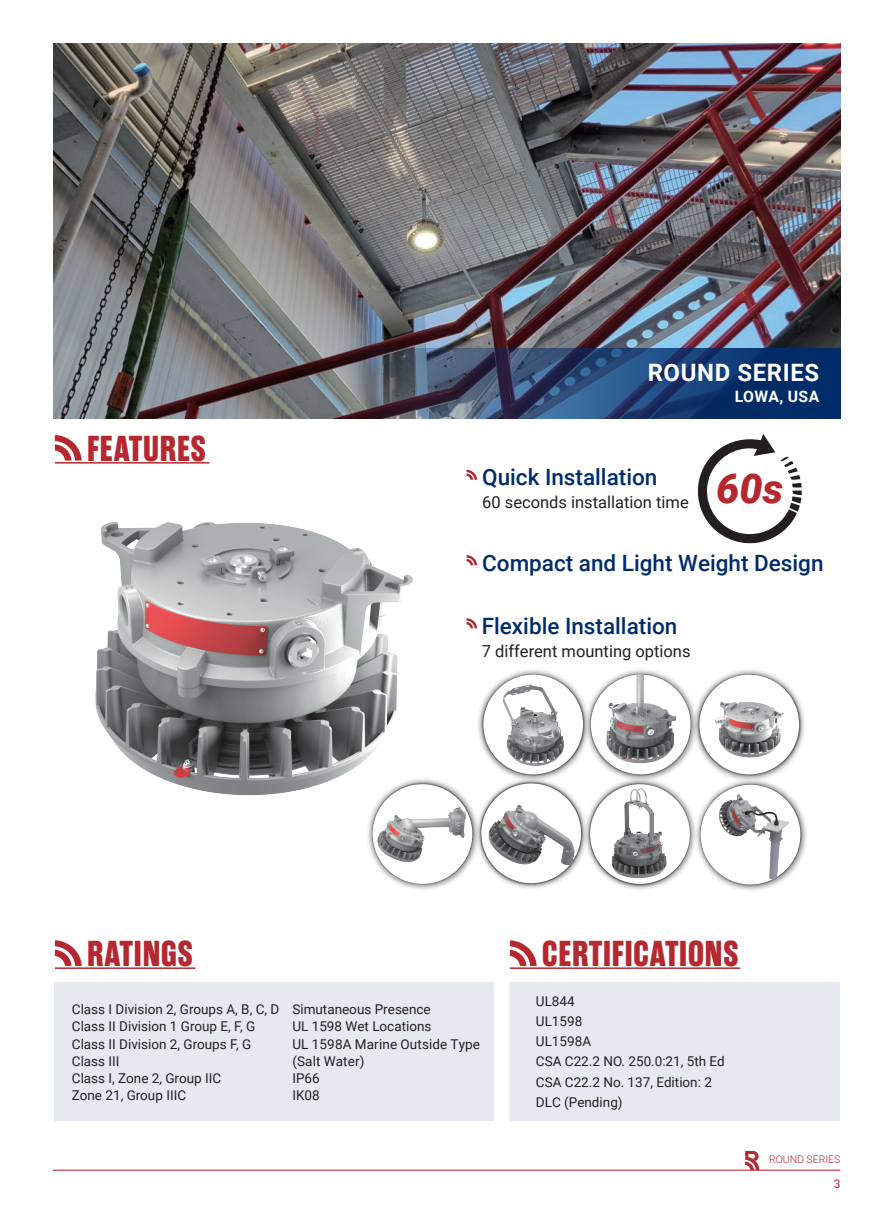
<style>
.page{position:relative;width:893px;height:1212px;background:#fff}
.page>*{position:absolute;margin:0;border:0;box-sizing:border-box;transform-origin:0 0}
.t1{font:italic 900 40.95px "Roboto";color:#b52830}
.t2{font:700 36px "Rama Gothic E";letter-spacing:.025em;color:#b52830}
.t3{font:700 24px "Roboto";letter-spacing:.025em;color:#fff}
.t4{font:500 22.5px "Roboto";color:#002c6b}
.t5{font:16.5px "Roboto";color:#231f20}
.t6{font:700 15.75px "Roboto";letter-spacing:.025em;color:#fff}
.t7{font:13.5px/17.2px "Roboto";color:#231f20}
.t8{font:12px "Roboto";color:#b52830}
.t9{font:300 10.5px "Roboto";color:#b52830}
</style>
<div class="page">
<hr style="left:53px;top:1169px;width:787px;height:2px;background:#b52830">
<svg style="left:745px;top:1151px;width:14px;height:19px"></svg>
<svg style="left:55px;top:435px;width:27px;height:25px"></svg>
<hr style="left:55px;top:462px;width:154px;height:2px;background:#b52830">
<svg style="left:467px;top:618px;width:10px;height:10px"></svg>
<svg style="left:467px;top:555px;width:10px;height:10px"></svg>
<svg style="left:467px;top:470px;width:10px;height:10px"></svg>
<svg style="left:697px;top:434px;width:105px;height:110px"></svg>
<img style="left:53px;top:44px;width:788px;height:374px">
<img style="left:335px;top:348px;width:506px;height:70px">
<img style="left:478px;top:670px;width:70px;height:72px">
<img style="left:481px;top:672px;width:101px;height:103px">
<img style="left:487px;top:675px;width:93px;height:99px">
<img style="left:582px;top:670px;width:74px;height:81px">
<img style="left:588px;top:672px;width:103px;height:104px">
<div style="left:591px;top:675px;width:100px;height:99px;background:#fff;border-radius:50%"></div>
<img style="left:601px;top:675px;width:80px;height:90px">
<img style="left:691px;top:670px;width:114px;height:79px">
<img style="left:697px;top:672px;width:105px;height:104px">
<div style="left:699px;top:675px;width:100px;height:99px;background:#fff;border-radius:50%"></div>
<img style="left:706px;top:687px;width:87px;height:76px">
<img style="left:368px;top:779px;width:71px;height:111px">
<img style="left:370px;top:781px;width:103px;height:106px">
<div style="left:373px;top:784px;width:99px;height:100px;background:#fff;border-radius:50%"></div>
<img style="left:373px;top:799px;width:99px;height:72px">
<img style="left:473px;top:775px;width:118px;height:114px">
<img style="left:479px;top:781px;width:102px;height:105px">
<div style="left:481px;top:783px;width:100px;height:100px;background:#fff;border-radius:50%"></div>
<img style="left:486px;top:802px;width:91px;height:66px">
<img style="left:581px;top:776px;width:81px;height:114px">
<img style="left:587px;top:781px;width:105px;height:106px">
<div style="left:590px;top:784px;width:100px;height:100px;background:#fff;border-radius:50%"></div>
<img style="left:608px;top:785px;width:61px;height:95px">
<img style="left:692px;top:776px;width:115px;height:115px">
<img style="left:698px;top:782px;width:105px;height:106px">
<div style="left:701px;top:785px;width:99px;height:99px;background:#fff;border-radius:50%"></div>
<img style="left:713px;top:792px;width:80px;height:90px">
<img style="left:95px;top:522px;width:326px;height:284px">
<div style="left:54px;top:983px;width:785px;height:138px;background:#e6eaf0"></div>
<svg style="left:55px;top:940px;width:27px;height:26px"></svg>
<hr style="left:55px;top:967px;width:140px;height:2px;background:#b52830">
<svg style="left:510px;top:940px;width:27px;height:26px"></svg>
<hr style="left:510px;top:967px;width:230px;height:2px;background:#b52830">
<div style="left:494px;top:970px;width:15px;height:176px;background:#fff"></div>
<h2 class="t2" style="left:87px;top:428px;width:120px">FEATURES</h2>
<h3 class="t3" style="left:648px;top:356px;width:173px">ROUND SERIES</h3>
<p class="t6" style="left:735px;top:386px;width:86px">LOWA, USA</p>
<h3 class="t4" style="left:482px;top:461px;width:177px">Quick Installation</h3>
<p class="t5" style="left:482px;top:491px;width:208px">60 seconds installation time</p>
<h1 class="t1" style="left:716px;top:460px;width:68px">60s</h1>
<h3 class="t4" style="left:482px;top:547px;width:343px">Compact and Light Weight Design</h3>
<h3 class="t4" style="left:482px;top:610px;width:197px">Flexible Installation</h3>
<p class="t5" style="left:482px;top:640px;width:210px">7 different mounting options</p>
<h2 class="t2" style="left:87px;top:933px;width:107px">RATINGS</h2>
<h2 class="t2" style="left:542px;top:933px;width:198px">CERTIFICATIONS</h2>
<p class="t7" style="left:72px;top:1000px;width:209px">Class I Division 2, Groups A, B, C, D<br>Class II Division 1 Group E, F, G<br>Class II Division 2, Groups F, G<br>Class III<br>Class I, Zone 2, Group IIC<br>Zone 21, Group IIIC</p>
<p class="t7" style="left:536px;top:990px;width:190px;line-height:20.2px">UL844<br>UL1598<br>UL1598A<br>CSA C22.2 NO. 250.0:21, 5th Ed<br>CSA C22.2 No. 137, Edition: 2<br>DLC (Pending)</p>
<p class="t7" style="left:292px;top:1000px;width:189px">Simutaneous Presence<br>UL 1598 Wet Locations<br>UL 1598A Marine Outside Type (Salt Water)<br>IP66<br>IK08</p>
<p class="t9" style="left:769px;top:1151px;width:73px">ROUND SERIES</p>
<p class="t8" style="left:834px;top:1175px;width:8px">3</p>
</div>
